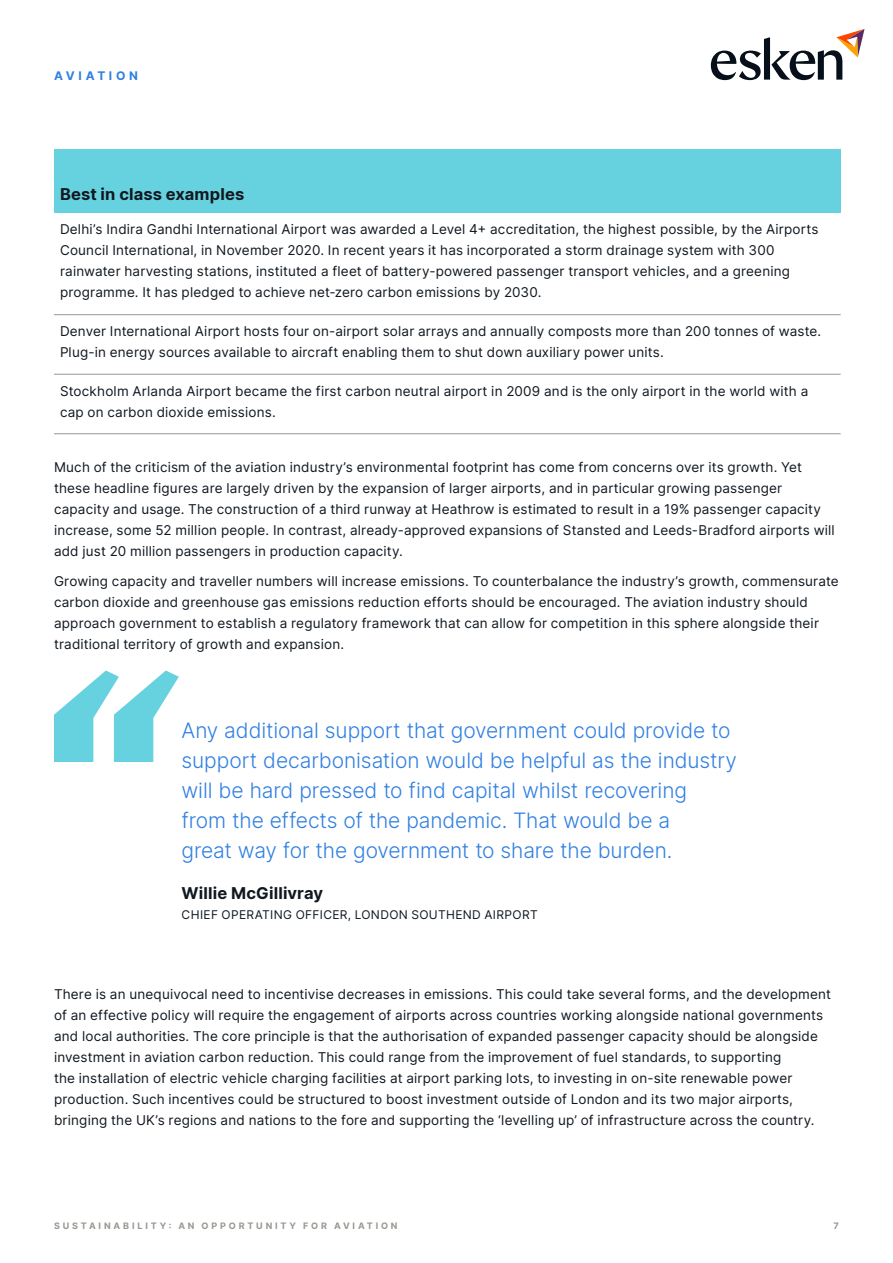
<style>
.page{position:relative;width:893px;height:1263px;background:#fff}
.page>*{position:absolute;margin:0;border:0;box-sizing:border-box;transform-origin:0 0}
.t1{font:300 21px/30px "Inter";letter-spacing:-.005em;color:#307fe2}
.t2{font:700 16.5px "Inter";letter-spacing:.01em;color:#101820}
.t3{font:13.5px/21px "Inter";letter-spacing:.015em;color:#101820}
.t4{font:12px "Inter";letter-spacing:.03em;color:#101820}
.t5{font:700 12px "Inter";letter-spacing:.305em;color:#307fe2}
.t6{font:700 9px "Inter";letter-spacing:.315em;color:#949a90}
</style>
<div class="page">
<svg style="left:711px;top:29px;width:153px;height:51px"></svg>
<div style="left:54px;top:149px;width:787px;height:64px;background:#67d2df"></div>
<hr style="left:54px;top:314px;width:787px;height:1px;background:#949a90">
<hr style="left:54px;top:374px;width:787px;height:1px;background:#949a90">
<hr style="left:54px;top:433px;width:787px;height:1px;background:#949a90">
<svg style="left:54px;top:670px;width:125px;height:92px"></svg>
<p class="t5" style="left:54px;top:67px;width:85px">AVIATION</p>
<p class="t2" style="left:60px;top:182px;width:186px">Best in class examples</p>
<p class="t3" style="left:60px;top:218px;width:760px">Delhi’s Indira Gandhi International Airport was awarded a Level 4+ accreditation, the highest possible, by the Airports Council International, in November 2020. In recent years it has incorporated a storm drainage system with 300 rainwater harvesting stations, instituted a fleet of battery-powered passenger transport vehicles, and a greening programme. It has pledged to achieve net-zero carbon emissions by 2030.</p>
<p class="t3" style="left:60px;top:321px;width:763px">Denver International Airport hosts four on-airport solar arrays and annually composts more than 200 tonnes of waste.<br>Plug-in energy sources available to aircraft enabling them to shut down auxiliary power units.</p>
<p class="t3" style="left:60px;top:380px;width:750px">Stockholm Arlanda Airport became the first carbon neutral airport in 2009 and is the only airport in the world with a cap on carbon dioxide emissions.</p>
<p class="t3" style="left:54px;top:457px;width:782px">Much of the criticism of the aviation industry’s environmental footprint has come from concerns over its growth. Yet these headline figures are largely driven by the expansion of larger airports, and in particular growing passenger capacity and usage. The construction of a third runway at Heathrow is estimated to result in a 19% passenger capacity increase, some 52 million people. In contrast, already-approved expansions of Stansted and Leeds-Bradford airports will add just 20 million passengers in production capacity.</p>
<p class="t3" style="left:54px;top:570px;width:786px">Growing capacity and traveller numbers will increase emissions. To counterbalance the industry’s growth, commensurate carbon dioxide and greenhouse gas emissions reduction efforts should be encouraged. The aviation industry should approach government to establish a regulatory framework that can allow for competition in this sphere alongside their traditional territory of growth and expansion.</p>
<p class="t1" style="left:182px;top:715px;width:557px">Any additional support that government could provide to support decarbonisation would be helpful as the industry will be hard pressed to find capital whilst recovering from the effects of the pandemic. That would be a<br>great way for the government to share the burden.</p>
<p class="t2" style="left:182px;top:881px;width:143px">Willie McGillivray</p>
<p class="t4" style="left:182px;top:906px;width:358px">CHIEF OPERATING OFFICER, LONDON SOUTHEND AIRPORT</p>
<p class="t3" style="left:54px;top:983px;width:779px">There is an unequivocal need to incentivise decreases in emissions. This could take several forms, and the development of an effective policy will require the engagement of airports across countries working alongside national governments and local authorities. The core principle is that the authorisation of expanded passenger capacity should be alongside investment in aviation carbon reduction. This could range from the improvement of fuel standards, to supporting<br>the installation of electric vehicle charging facilities at airport parking lots, to investing in on-site renewable power production. Such incentives could be structured to boost investment outside of London and its two major airports, bringing the UK’s regions and nations to the fore and supporting the ‘levelling up’ of infrastructure across the country.</p>
<p class="t6" style="left:54px;top:1219px;width:345px">SUSTAINABILITY: AN OPPORTUNITY FOR AVIATION</p>
<p class="t6" style="left:834px;top:1219px;width:7px">7</p>
</div>
